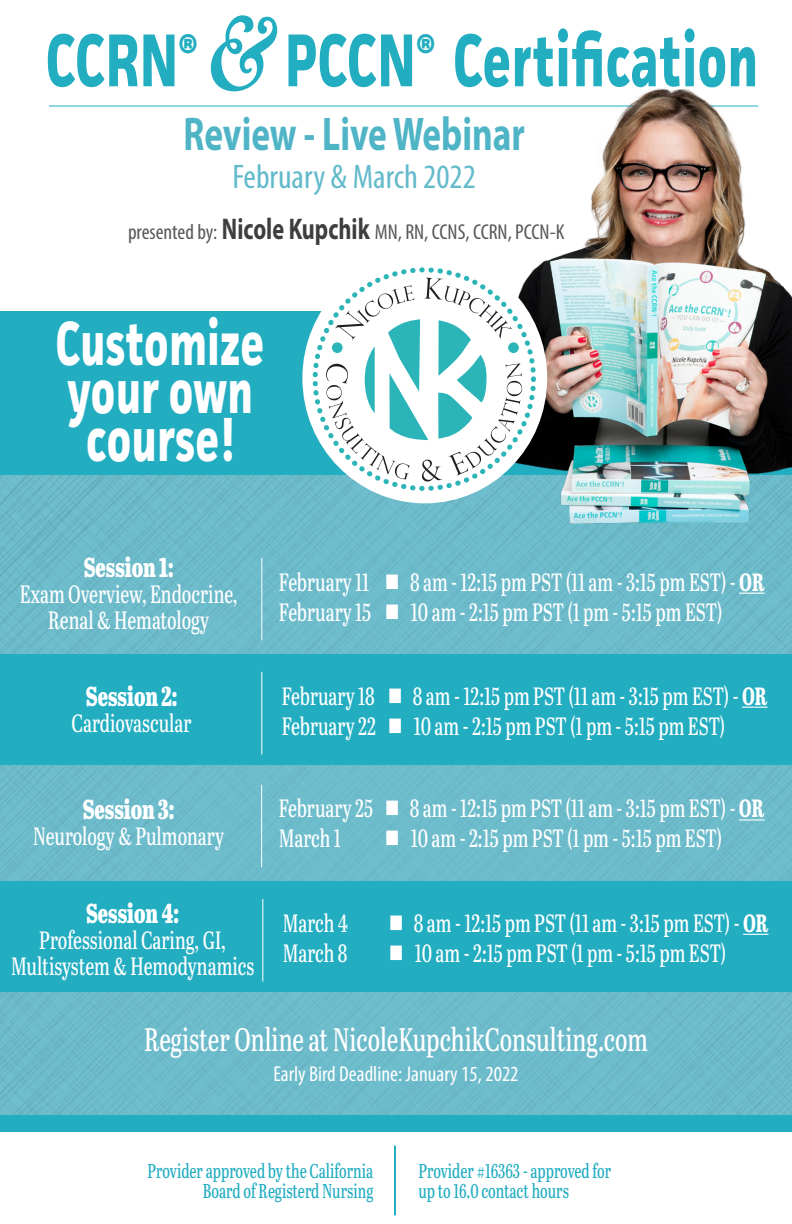
<style>
.page{position:relative;width:792px;height:1224px;background:#fff}
.page>*{position:absolute;margin:0;border:0;box-sizing:border-box;transform-origin:0 0}
.t1{font:700 75px "Facit";color:#22adc1;scale:.72 1}
.t2{font:700 62.4px "Facit";color:#fff;scale:.72 1}
.t3{font:700 47.6px "Myriad Pro";color:#4eb4c6;scale:.74 1}
.t4{font:condensed 34.2px "Myriad Pro";color:#63bacb}
.t5{font:32.4px "Abril Titling Cnd";color:#fff;scale:.8 1}
.t6{font:27.6px "Abril Titling Cnd Eb";color:#fff;scale:.8 1}
.t7{font:25px "Abril Titling Cnd";color:#fff;scale:.8 1}
.t8{font:condensed 21.6px "Myriad Pro";color:#57585a}
.t9{font:condensed 21.6px "Myriad Pro";color:#fff}
.t10{font:20px "Abril Titling Cnd";color:#22adc1;scale:.8 1}
.s1{font-weight:700;font-stretch:normal;font-size:30px;color:#3e3e3f}
.s2{font-weight:700}
</style>
<div class="page">
<hr style="left:49px;top:106px;width:709px;height:1px;background:#22adc1">
<div style="left:0;top:311px;width:792px;height:749px;background:#22adc1"></div>
<div style="left:0;top:475px;width:792px;height:640px;background:#6fbece"></div>
<svg style="left:131px;top:475px;width:661px;height:591px"></svg>
<img style="left:503px;top:88px;width:289px;height:447px">
<div style="left:302px;top:253px;width:245px;height:250px;background:#fff;border-radius:50%"></div>
<svg style="left:313px;top:267px;width:223px;height:224px"></svg>
<svg style="left:326px;top:278px;width:196px;height:204px"></svg>
<div style="left:332px;top:342px;width:11px;height:11px;background:#2cb5b8;border-radius:50%"></div>
<div style="left:508px;top:342px;width:11px;height:11px;background:#2cb5b8;border-radius:50%"></div>
<svg style="left:739px;top:593px;width:26px;height:1px"></svg>
<svg style="left:211px;top:15px;width:66px;height:76px"></svg>
<div style="left:0;top:654px;width:792px;height:111px;background:#22adc1"></div>
<hr style="left:261px;top:558px;width:1px;height:82px;background:#fff">
<svg style="left:742px;top:707px;width:26px;height:1px"></svg>
<hr style="left:261px;top:672px;width:1px;height:82px;background:#fff">
<hr style="left:739px;top:819px;width:25px;height:2px;background:#fff">
<hr style="left:261px;top:785px;width:1px;height:82px;background:#fff">
<div style="left:0;top:881px;width:792px;height:111px;background:#22adc1"></div>
<svg style="left:743px;top:934px;width:26px;height:1px"></svg>
<hr style="left:262px;top:899px;width:1px;height:83px;background:#fff">
<hr style="left:394px;top:1146px;width:2px;height:69px;background:#22adc1">
<div style="left:0;top:1115px;width:792px;height:17px;background:#22adc1"></div>
<p class="t1" style="left:46px;top:14px;width:991px">CCRN<sup>®</sup> PCCN<sup>®</sup> Certification</p>
<p class="t3" style="left:184px;top:103px;width:463px">Review - Live Webinar</p>
<p class="t4" style="left:232px;top:156px;width:245px">February &amp; March 2022</p>
<p class="t8" style="left:128px;top:219px;width:438px">presented by: <span class="s1">Nicole Kupchik</span> MN, RN, CCNS, CCRN, PCCN-K</p>
<p class="t2" style="left:56px;top:305px;width:292px">Customize</p>
<p class="t2" style="left:67px;top:353px;width:260px">your own</p>
<p class="t2" style="left:86px;top:401px;width:208px">course!</p>
<p class="t6" style="left:84px;top:547px;width:114px">Session 1:</p>
<p class="t7" style="left:20px;top:576px;width:274px">Exam Overview, Endocrine,</p>
<p class="t7" style="left:48px;top:602px;width:203px">Renal &amp; Hematology</p>
<p class="t6" style="left:86px;top:676px;width:116px">Session 2:</p>
<p class="t7" style="left:72px;top:705px;width:152px">Cardiovascular</p>
<p class="t6" style="left:83px;top:789px;width:116px">Session 3:</p>
<p class="t7" style="left:33px;top:818px;width:240px">Neurology &amp; Pulmonary</p>
<p class="t6" style="left:86px;top:893px;width:118px">Session 4:</p>
<p class="t7" style="left:39px;top:922px;width:235px">Professional Caring, GI,</p>
<p class="t7" style="left:11px;top:948px;width:306px">Multisystem &amp; Hemodynamics</p>
<p class="t7" style="left:279px;top:564px;width:609px">February 11 ■ 8 am - 12:15 pm PST (11 am - 3:15 pm EST) - <span class="s2">OR</span></p>
<p class="t7" style="left:279px;top:594px;width:556px">February 15 ■ 10 am - 2:15 pm PST (1 pm - 5:15 pm EST)</p>
<p class="t7" style="left:282px;top:678px;width:609px">February 18 ■ 8 am - 12:15 pm PST (11 am - 3:15 pm EST) - <span class="s2">OR</span></p>
<p class="t7" style="left:282px;top:708px;width:556px">February 22 ■ 10 am - 2:15 pm PST (1 pm - 5:15 pm EST)</p>
<p class="t7" style="left:279px;top:791px;width:609px">February 25 ■ 8 am - 12:15 pm PST (11 am - 3:15 pm EST) - <span class="s2">OR</span></p>
<p class="t7" style="left:279px;top:821px;width:79px">March 1</p>
<p class="t7" style="left:385px;top:821px;width:423px">■ 10 am - 2:15 pm PST (1 pm - 5:15 pm EST)</p>
<p class="t7" style="left:283px;top:905px;width:83px">March 4</p>
<p class="t7" style="left:389px;top:905px;width:476px">■ 8 am - 12:15 pm PST (11 am - 3:15 pm EST) - <span class="s2">OR</span></p>
<p class="t7" style="left:283px;top:935px;width:82px">March 8</p>
<p class="t7" style="left:389px;top:935px;width:423px">■ 10 am - 2:15 pm PST (1 pm - 5:15 pm EST)</p>
<p class="t5" style="left:144px;top:1016px;width:631px">Register Online at NicoleKupchikConsulting.com</p>
<p class="t9" style="left:273px;top:1061px;width:247px">Early Bird Deadline: January 15, 2022</p>
<p class="t10" style="left:148px;top:1157px;width:284px">Provider approved by the California</p>
<p class="t10" style="left:203px;top:1177px;width:215px">Board of Registerd Nursing</p>
<p class="t10" style="left:419px;top:1157px;width:243px">Provider #16363 - approved for</p>
<p class="t10" style="left:419px;top:1177px;width:190px">up to 16.0 contact hours</p>
</div>
